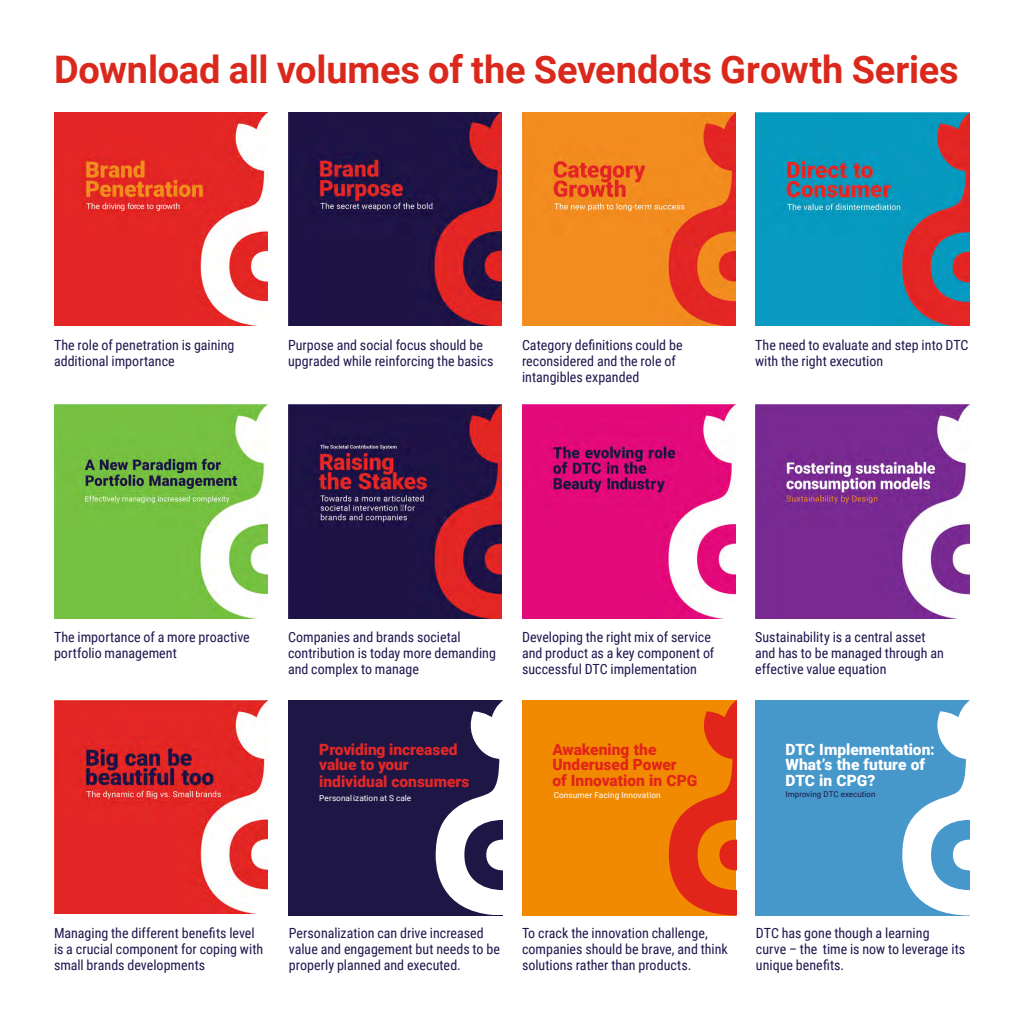
<style>
.page{position:relative;width:1024px;height:1024px;background:#fff}
.page>*{position:absolute;margin:0;border:0;box-sizing:border-box;transform-origin:0 0}
.t1{font:700 38px "Roboto";letter-spacing:-.005em;color:#da291c}
.t2{font:900 15.5px/15.5px "Roboto";color:#e12827}
.t3{font:900 15.5px/15.5px "Roboto";color:#fff}
.t4{font:900 15.5px/15.5px "Roboto";color:#e1251b}
.t5{font:14px/16px "Roboto Condensed";color:#20154e}
.t6{font:8.3px "Roboto";letter-spacing:.01em;color:#fff}
.t7{font:7.9px "Roboto";letter-spacing:.01em;color:#1f1646}
</style>
<div class="page">
<img style="left:54px;top:112px;width:214px;height:214px">
<img style="left:288px;top:112px;width:214px;height:214px">
<img style="left:522px;top:112px;width:214px;height:214px">
<img style="left:755px;top:112px;width:214px;height:214px">
<img style="left:54px;top:405px;width:214px;height:213px">
<img style="left:288px;top:405px;width:214px;height:213px">
<img style="left:522px;top:405px;width:214px;height:213px">
<img style="left:755px;top:405px;width:214px;height:213px">
<img style="left:54px;top:700px;width:214px;height:214px">
<div style="left:288px;top:700px;width:215px;height:215px;background:#1e1645"></div>
<svg style="left:436px;top:700px;width:67px;height:215px"></svg>
<div style="left:522px;top:700px;width:214px;height:215px;background:#f18a00"></div>
<svg style="left:669px;top:700px;width:67px;height:215px"></svg>
<div style="left:755px;top:700px;width:215px;height:215px;background:#4697ca"></div>
<svg style="left:902px;top:700px;width:68px;height:215px"></svg>
<h1 class="t1" style="left:54px;top:42px;width:906px">Download all volumes of the Sevendots Growth Series</h1>
<p class="t5" style="left:54px;top:336px;width:182px">The role of penetration is gaining additional importance</p>
<p class="t5" style="left:288px;top:336px;width:207px">Purpose and social focus should be upgraded while reinforcing the basics</p>
<p class="t5" style="left:522px;top:336px;width:162px">Category definitions could be reconsidered and the role of intangibles expanded</p>
<p class="t5" style="left:755px;top:336px;width:215px">The need to evaluate and step into DTC with the right execution</p>
<p class="t5" style="left:54px;top:629px;width:197px">The importance of a more proactive portfolio management</p>
<p class="t5" style="left:288px;top:629px;width:209px">Companies and brands societal contribution is today more demanding and complex to manage</p>
<p class="t5" style="left:522px;top:629px;width:194px">Developing the right mix of service and product as a key component of successful DTC implementation</p>
<p class="t5" style="left:755px;top:629px;width:190px">Sustainability is a central asset and has to be managed through an effective value equation</p>
<p class="t4" style="left:552px;top:741px;width:146px">Awakening the<br>Underused Power<br>of Innovation in CPG</p>
<p class="t3" style="left:786px;top:741px;width:151px">DTC Implementation:<br>What’s the future of<br>DTC in CPG?</p>
<p class="t7" style="left:786px;top:788px;width:92px">Improving DTC execution</p>
<p class="t2" style="left:319px;top:741px;width:140px">Providing increased value to your</p>
<p class="t2" style="left:319px;top:773px;width:152px">individual consumers</p>
<p class="t6" style="left:319px;top:792px;width:94px">Personalization at S cale</p>
<p class="t6" style="left:554px;top:789px;width:109px">Consumer Facing Innovation</p>
<p class="t5" style="left:54px;top:924px;width:211px">Managing the different benefits level is a crucial component for coping with small brands developments</p>
<p class="t5" style="left:289px;top:924px;width:213px">Personalization can drive increased value and engagement but needs to be properly planned and executed.</p>
<p class="t5" style="left:522px;top:924px;width:207px">To crack the innovation challenge, companies should be brave, and think solutions rather than products.</p>
<p class="t5" style="left:756px;top:924px;width:211px">DTC has gone though a learning<br>curve – the time is now to leverage its unique benefits.</p>
</div>
